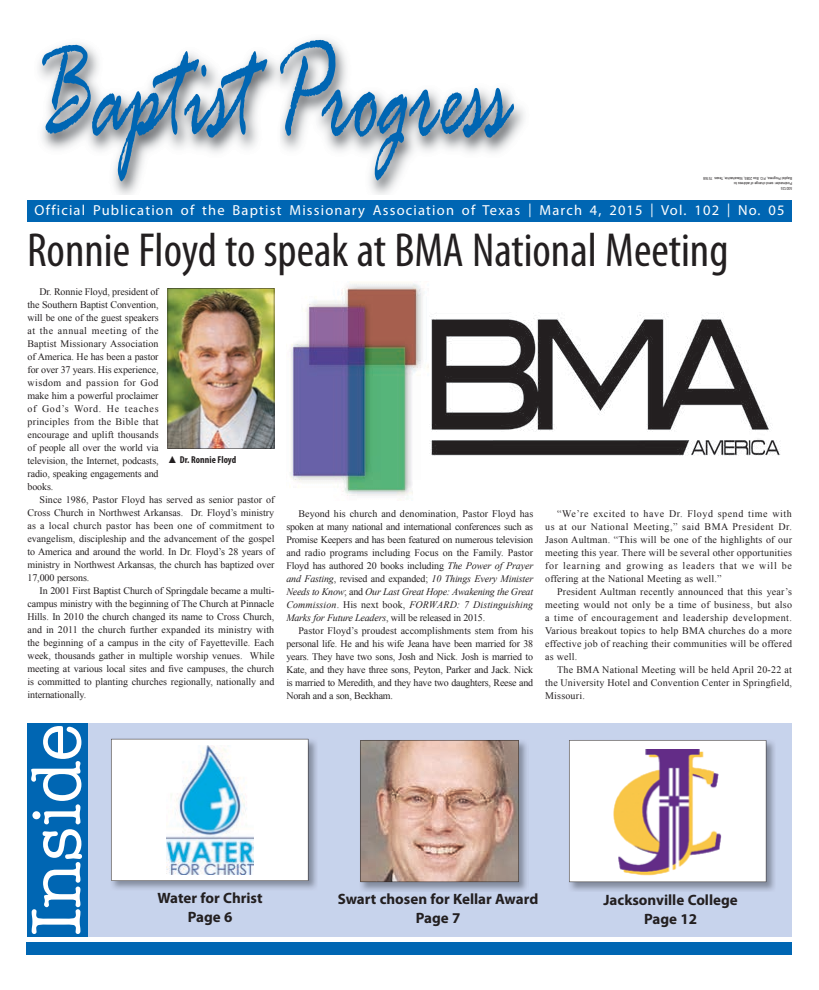
<style>
.page{position:relative;width:819px;height:990px;background:#fff}
.page>*{position:absolute;margin:0;border:0;box-sizing:border-box;transform-origin:0 0}
.t1{font:condensed 48px "Myriad Pro";color:#231f20}
.t2{font:700 15px/19px "Myriad Pro";color:#231f20;text-align:center}
.t3{font:14.5px "Myriad Pro";letter-spacing:.08em;color:#fff}
.t4{font:10px/13px "Times New Roman";letter-spacing:-.01em;color:#231f20;text-align:justify}
.t5{font:700 condensed 10px "Myriad Pro";color:#231f20}
.t6{font:4px/5px "Arial Narrow";color:#231f20}
.s1{font-family:"Arial Narrow"}
.s2{font-family:"Times New Roman";font-weight:400;font-stretch:normal}
.s3{font-style:italic}
</style>
<div class="page">
<div style="left:27px;top:200px;width:765px;height:22px;background:#0066b3"></div>
<img style="left:39px;top:38px;width:485px;height:157px">
<svg style="left:42px;top:45px;width:225px;height:136px"></svg>
<svg style="left:280px;top:40px;width:234px;height:140px"></svg>
<div style="left:28px;top:723px;width:764px;height:213px;background:#c7d3ec"></div>
<div style="left:27px;top:942px;width:765px;height:13px;background:#0066b3"></div>
<div style="left:27px;top:723px;width:61px;height:213px;background:#0066b3"></div>
<svg style="left:31px;top:726px;width:51px;height:208px"></svg>
<img style="left:360px;top:741px;width:167px;height:150px">
<svg style="left:360px;top:740px;width:159px;height:142px;background:#c2a091"></svg>
<img style="left:111px;top:738px;width:206px;height:151px">
<svg style="left:111px;top:739px;width:197px;height:142px;background:#dbedf5"></svg>
<img style="left:569px;top:740px;width:206px;height:151px">
<svg style="left:569px;top:740px;width:197px;height:142px;background:#e7dad7"></svg>
<img style="left:168px;top:288px;width:106px;height:161px">
<img style="left:290px;top:283px;width:491px;height:217px">
<p class="t6" style="left:792px;top:191px;width:90px;rotate:-180deg">500125<br>Postmaster: send change of address to:<br>Baptist Progress, P.O. Box 2085, Waxahachie, Texas 75168</p>
<h3 class="t3" style="left:34px;top:202px;width:752px">Official Publication of the Baptist Missionary Association of Texas <span class="s1">|</span> March 4, 2015 <span class="s1">|</span> Vol. 102 <span class="s1">|</span> No. 05</h3>
<h1 class="t1" style="left:27px;top:221px;width:703px">Ronnie Floyd to speak at BMA National Meeting</h1>
<p class="t4" style="left:28px;top:285px;width:133px;text-indent:12px">Dr. Ronnie Floyd, president of the Southern Baptist Convention, will be one of the guest speakers at the annual meeting of the Baptist Missionary Association of America. He has been a pastor for over 37 years. His experience, wisdom and passion for God make him a powerful proclaimer of God’s Word. He teaches principles from the Bible that encourage and uplift thousands of people all over the world via television, the Internet, podcasts, radio, speaking engagements and books.</p>
<p class="t4" style="left:28px;top:493px;width:248px;text-indent:12px">Since 1986, Pastor Floyd has served as senior pastor of Cross Church in Northwest Arkansas. Dr. Floyd’s ministry as a local church pastor has been one of commitment to evangelism, discipleship and the advancement of the gospel to America and around the world. In Dr. Floyd’s 28 years of ministry in Northwest Arkansas, the church has baptized over 17,000 persons.</p>
<p class="t4" style="left:28px;top:584px;width:248px;text-indent:12px">In 2001 First Baptist Church of Springdale became a multi&shy;campus ministry with the beginning of The Church at Pinnacle Hills. In 2010 the church changed its name to Cross Church, and in 2011 the church further expanded its ministry with the beginning of a campus in the city of Fayetteville. Each week, thousands gather in multiple worship venues. While meeting at various local sites and five campuses, the church is committed to planting churches regionally, nationally and internationally.</p>
<p class="t5" style="left:168px;top:453px;width:70px"><span class="s2">▲</span> Dr. Ronnie Floyd</p>
<p class="t4" style="left:545px;top:507px;width:248px;text-indent:12px">“We’re excited to have Dr. Floyd spend time with us at our National Meeting,” said BMA President Dr.<br>Jason Aultman. “This will be one of the highlights of our meeting this year. There will be several other opportunities for learning and growing as leaders that we will be offering at the National Meeting as well.”</p>
<p class="t4" style="left:545px;top:585px;width:248px;text-indent:12px">President Aultman recently announced that this year’s meeting would not only be a time of business, but also a time of encouragement and leadership development.<br>Various breakout topics to help BMA churches do a more effective job of reaching their communities will be offered as well.</p>
<p class="t4" style="left:545px;top:663px;width:248px;text-indent:12px">The BMA National Meeting will be held April 20-22 at the University Hotel and Convention Center in Springfield, Missouri.</p>
<p class="t4" style="left:286px;top:507px;width:248px;text-indent:12px">Beyond his church and denomination, Pastor Floyd has spoken at many national and international conferences such as Promise Keepers and has been featured on numerous television and radio programs including Focus on the Family. Pastor Floyd has authored 20 books including <span class="s3">The Power of Prayer and Fasting</span>, revised and expanded; <span class="s3">10 Things Every Minister Needs to Know</span>; and <span class="s3">Our Last Great Hope: Awakening the Great Commission</span>. His next book, <span class="s3">FORWARD: 7 Distinguishing Marks for Future Leaders</span>, will be released in 2015.</p>
<p class="t4" style="left:286px;top:624px;width:248px;text-indent:12px">Pastor Floyd’s proudest accomplishments stem from his personal life. He and his wife Jeana have been married for 38 years. They have two sons, Josh and Nick. Josh is married to Kate, and they have three sons, Peyton, Parker and Jack. Nick is married to Meredith, and they have two daughters, Reese and Norah and a son, Beckham.</p>
<h2 class="t2" style="left:158px;top:888px;width:107px">Water for Christ<br>Page 6</h2>
<h2 class="t2" style="left:604px;top:890px;width:136px">Jacksonville College<br>Page 12</h2>
<h2 class="t2" style="left:338px;top:889px;width:202px">Swart chosen for Kellar Award<br>Page 7</h2>
</div>
